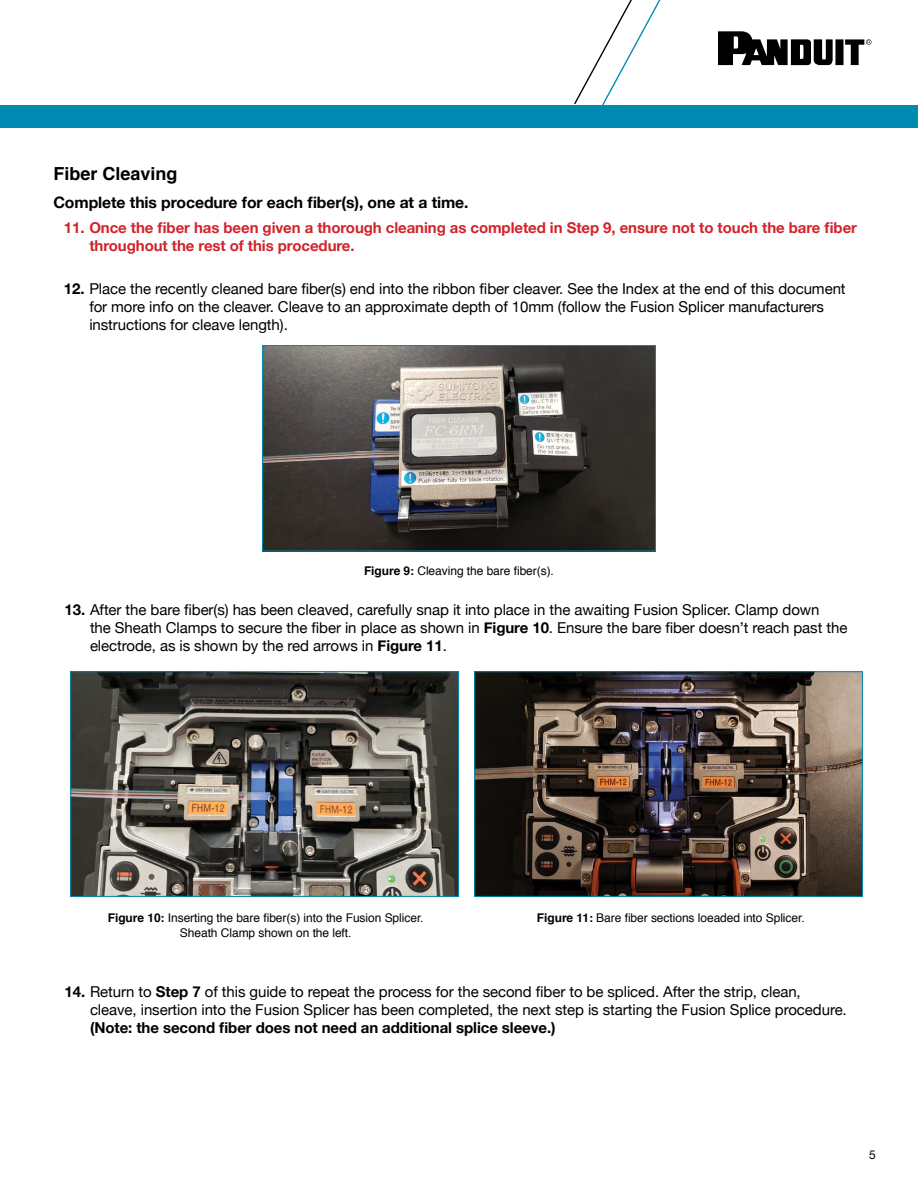
<style>
.page{position:relative;width:918px;height:1188px;background:#fff}
.page>*{position:absolute;margin:0;border:0;box-sizing:border-box;transform-origin:0 0}
.t1{font:700 18px "Helvetica";color:#000}
.t2{font:700 15.75px "Helvetica Neue";letter-spacing:-.005em;color:#000}
.t3{font:15px/18px "Helvetica Neue";letter-spacing:-.005em;color:#000}
.t4{font:700 15px/18px "Helvetica Neue";letter-spacing:-.005em;color:#d2232a}
.t5{font:700 15px "Helvetica Neue";letter-spacing:-.005em;color:#000}
.t6{font:12px/15px "Helvetica";letter-spacing:-.005em;color:#000;text-align:center}
.t7{font:12px "Helvetica Neue";color:#000}
.s1{font-weight:700}
</style>
<div class="page">
<div style="left:0;top:105px;width:918px;height:22px;background:#008ab1"></div>
<svg style="left:574px;top:0;width:298px;height:105px"></svg>
<img style="left:264px;top:347px;width:390px;height:202px">
<div style="left:262px;top:345px;width:394px;height:206px;border:1px solid #008ab1"></div>
<img style="left:72px;top:673px;width:385px;height:222px">
<div style="left:70px;top:671px;width:389px;height:226px;border:1px solid #008ab1"></div>
<img style="left:476px;top:673px;width:385px;height:222px">
<div style="left:474px;top:671px;width:389px;height:226px;border:1px solid #008ab1"></div>
<p class="t1" style="left:53px;top:159px;width:126px">Fiber Cleaving</p>
<p class="t2" style="left:53px;top:190px;width:417px">Complete this procedure for each fiber(s), one at a time.</p>
<p class="t4" style="left:89px;top:219px;width:769px;text-indent:-26px">11. Once the fiber has been given a thorough cleaning as completed in Step 9, ensure not to touch the bare fiber throughout the rest of this procedure.</p>
<p class="t3" style="left:89px;top:280px;width:758px;text-indent:-26px"><span class="s1">12.</span> Place the recently cleaned bare fiber(s) end into the ribbon fiber cleaver. See the Index at the end of this document for more info on the cleaver. Cleave to an approximate depth of 10mm (follow the Fusion Splicer manufacturers instructions for cleave length).</p>
<p class="t6" style="left:364px;top:564px;width:191px"><span class="s1">Figure 9:</span> Cleaving the bare fiber(s).</p>
<p class="t3" style="left:90px;top:601px;width:759px;text-indent:-26px"><span class="s1">13.</span> After the bare fiber(s) has been cleaved, carefully snap it into place in the awaiting Fusion Splicer. Clamp down<br>the Sheath Clamps to secure the fiber in place as shown in <span class="s1">Figure 10</span>. Ensure the bare fiber doesn’t reach past the electrode, as is shown by the red arrows in <span class="s1">Figure 11</span>.</p>
<p class="t6" style="left:108px;top:911px;width:317px"><span class="s1">Figure 10:</span> Inserting the bare fiber(s) into the Fusion Splicer.<br>Sheath Clamp shown on the left.</p>
<p class="t6" style="left:537px;top:911px;width:269px"><span class="s1">Figure 11:</span> Bare fiber sections loeaded into Splicer.</p>
<p class="t3" style="left:90px;top:984px;width:758px;text-indent:-26px"><span class="s1">14.</span> Return to <span class="s1">Step 7</span> of this guide to repeat the process for the second fiber to be spliced. After the strip, clean, cleave, insertion into the Fusion Splicer has been completed, the next step is starting the Fusion Splice procedure.</p>
<p class="t5" style="left:90px;top:1016px;width:467px">(Note: the second fiber does not need an additional splice sleeve.)</p>
<p class="t7" style="left:869px;top:1146px;width:8px">5</p>
</div>
